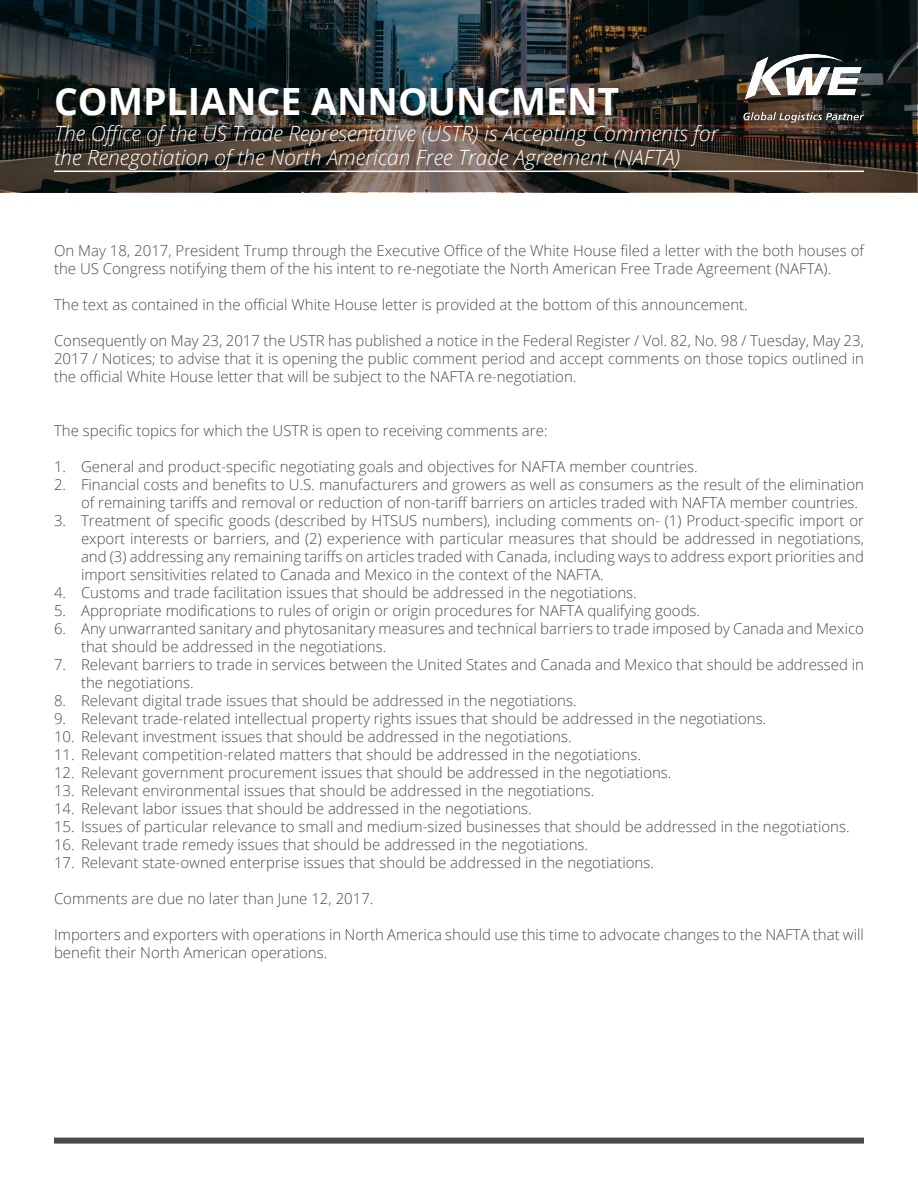
<style>
.page{position:relative;width:918px;height:1188px;background:#fff}
.page>*{position:absolute;margin:0;border:0;box-sizing:border-box;transform-origin:0 0}
.t1{font:700 37.5px "Open Sans";color:#fff}
.t2{font:italic 300 21px/24px "Open Sans";color:#fff}
.t3{font:300 15px/18px "Open Sans";color:#4b4b4c}
</style>
<div class="page">
<img style="left:1px;top:1px;width:916px;height:191px">
<hr style="left:54px;top:171px;width:810px;height:1px;background:#fff">
<div style="left:54px;top:1138px;width:810px;height:6px;background:#4b4b4c"></div>
<svg style="left:743px;top:54px;width:122px;height:69px"></svg>
<h1 class="t1" style="left:54px;top:75px;width:567px">COMPLIANCE ANNOUNCMENT</h1>
<h2 class="t2" style="left:54px;top:120px;width:666px">The Office of the US Trade Representative (USTR) is Accepting Comments for the Renegotiation of the North American Free Trade Agreement (NAFTA)</h2>
<p class="t3" style="left:54px;top:241px;width:812px">On May 18, 2017, President Trump through the Executive Office of the White House filed a letter with the both houses of the US Congress notifying them of the his intent to re-negotiate the North American Free Trade Agreement (NAFTA).</p>
<p class="t3" style="left:54px;top:295px;width:695px">The text as contained in the official White House letter is provided at the bottom of this announcement.</p>
<p class="t3" style="left:54px;top:331px;width:812px;text-align:justify">Consequently on May 23, 2017 the USTR has published a notice in the Federal Register / Vol. 82, No. 98 / Tuesday, May 23, 2017 / Notices; to advise that it is opening the public comment period and accept comments on those topics outlined in the official White House letter that will be subject to the NAFTA re-negotiation.</p>
<p class="t3" style="left:54px;top:421px;width:495px">The specific topics for which the USTR is open to receiving comments are:</p>
<p class="t3" style="left:54px;top:457px;width:645px">1. General and product-specific negotiating goals and objectives for NAFTA member countries.</p>
<p class="t3" style="left:81px;top:475px;width:785px;text-indent:-27px">2. Financial costs and benefits to U.S. manufacturers and growers as well as consumers as the result of the elimination of remaining tariffs and removal or reduction of non-tariff barriers on articles traded with NAFTA member countries.</p>
<p class="t3" style="left:81px;top:511px;width:785px;text-align:justify;text-indent:-27px">3. Treatment of specific goods (described by HTSUS numbers), including comments on- (1) Product-specific import or export interests or barriers, and (2) experience with particular measures that should be addressed in negotiations, and (3) addressing any remaining tariffs on articles traded with Canada, including ways to address export priorities and import sensitivities related to Canada and Mexico in the context of the NAFTA.</p>
<p class="t3" style="left:54px;top:583px;width:584px">4. Customs and trade facilitation issues that should be addressed in the negotiations.</p>
<p class="t3" style="left:54px;top:601px;width:648px">5. Appropriate modifications to rules of origin or origin procedures for NAFTA qualifying goods.</p>
<p class="t3" style="left:81px;top:619px;width:785px;text-indent:-27px">6. Any unwarranted sanitary and phytosanitary measures and technical barriers to trade imposed by Canada and Mexico that should be addressed in the negotiations.</p>
<p class="t3" style="left:81px;top:655px;width:785px;text-indent:-27px">7. Relevant barriers to trade in services between the United States and Canada and Mexico that should be addressed in the negotiations.</p>
<p class="t3" style="left:54px;top:691px;width:524px">8. Relevant digital trade issues that should be addressed in the negotiations.</p>
<p class="t3" style="left:54px;top:709px;width:714px">9. Relevant trade-related intellectual property rights issues that should be addressed in the negotiations.</p>
<p class="t3" style="left:54px;top:727px;width:519px">10. Relevant investment issues that should be addressed in the negotiations.</p>
<p class="t3" style="left:54px;top:745px;width:588px">11. Relevant competition-related matters that should be addressed in the negotiations.</p>
<p class="t3" style="left:54px;top:763px;width:619px">12. Relevant government procurement issues that should be addressed in the negotiations.</p>
<p class="t3" style="left:54px;top:781px;width:542px">13. Relevant environmental issues that should be addressed in the negotiations.</p>
<p class="t3" style="left:54px;top:799px;width:479px">14. Relevant labor issues that should be addressed in the negotiations.</p>
<p class="t3" style="left:54px;top:817px;width:797px">15. Issues of particular relevance to small and medium-sized businesses that should be addressed in the negotiations.</p>
<p class="t3" style="left:54px;top:835px;width:536px">16. Relevant trade remedy issues that should be addressed in the negotiations.</p>
<p class="t3" style="left:54px;top:853px;width:602px">17. Relevant state-owned enterprise issues that should be addressed in the negotiations.</p>
<p class="t3" style="left:54px;top:889px;width:321px">Comments are due no later than June 12, 2017.</p>
<p class="t3" style="left:54px;top:925px;width:811px">Importers and exporters with operations in North America should use this time to advocate changes to the NAFTA that will benefit their North American operations.</p>
</div>
